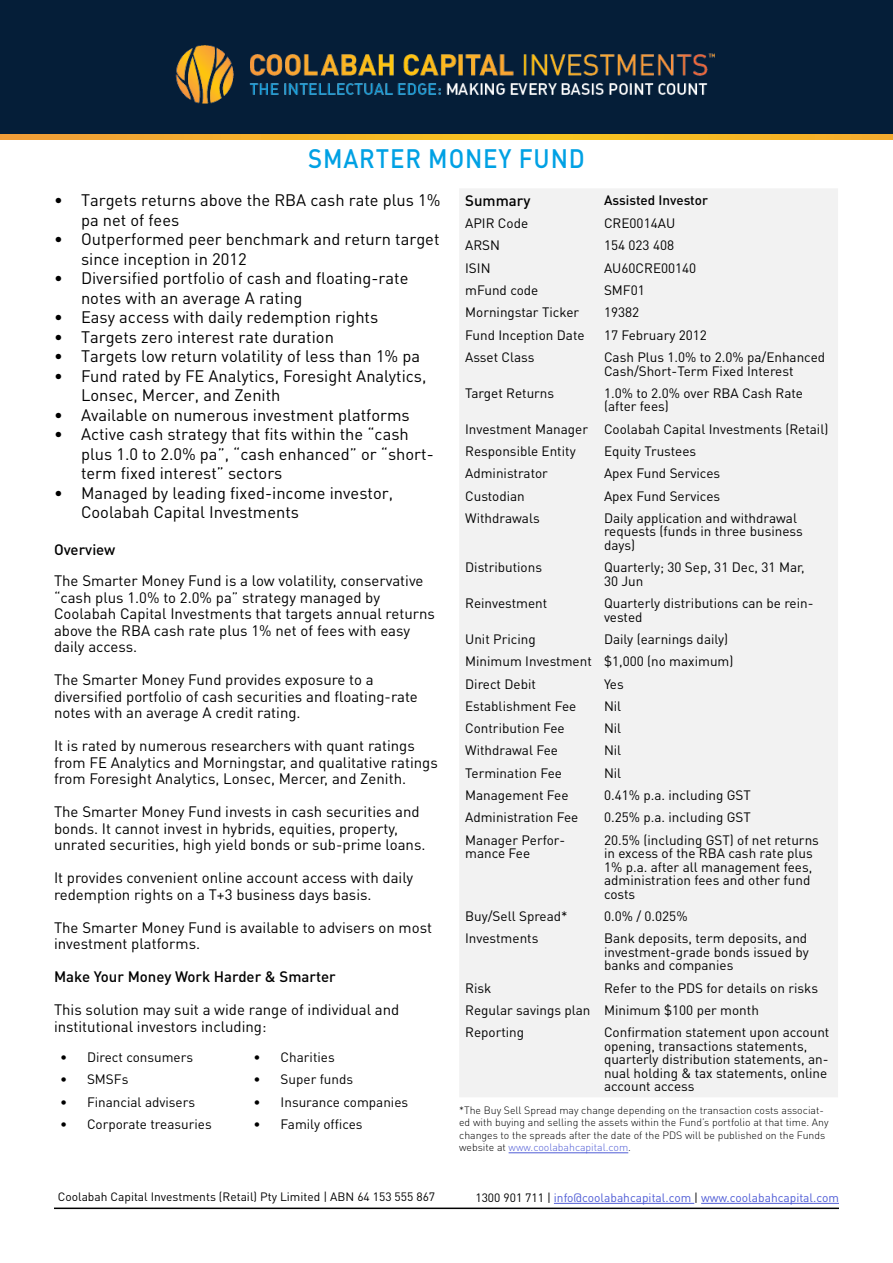
<style>
.page{position:relative;width:893px;height:1263px;background:#fff}
.page>*{position:absolute;margin:0;border:0;box-sizing:border-box;transform-origin:0 0}
.t1{font:500 26.4px "DIN Pro";letter-spacing:.035em;color:#00a1e4;scale:.91 1}
.t2{font:16.5px/19.5px "DIN Pro";color:#000}
.t3{font:15px/16.5px "DIN Pro";color:#000}
.t4{font:500 15px "DIN Pro";color:#000}
.t5{font:13.5px/13.5px "DIN Pro";color:#000}
.t6{font:500 13.5px "DIN Pro";color:#000}
.t7{font:12px "DIN Pro";color:#000}
.t8{font:12px "DIN Pro";color:#4f5cd6}
.t9{font:300 10.5px/12.6px "DIN Pro";color:#000}
.s1{color:#4f5cd6}
.s2{color:#000}
</style>
<div class="page">
<hr style="left:54px;top:1207px;width:785px;height:2px;background:#000">
<hr style="left:554px;top:1203px;width:140px;height:1px;background:#4f5cd6">
<hr style="left:701px;top:1203px;width:138px;height:1px;background:#4f5cd6">
<div style="left:0;top:0;width:893px;height:138px;background:#051e38"></div>
<img style="left:175px;top:46px;width:540px;height:58px">
<svg style="left:0;top:135px;width:893px;height:4px;background:#f5b428"></svg>
<div style="left:459px;top:189px;width:379px;height:908px;background:#f2f2f2"></div>
<hr style="left:509px;top:1152px;width:119px;height:1px;background:#4f5cd6">
<p class="t1" style="left:308px;top:141px;width:306px">SMARTER MONEY FUND</p>
<p class="t2" style="left:81px;top:190px;width:361px;text-indent:-27px">• Targets returns above the RBA cash rate plus 1% pa net of fees</p>
<p class="t2" style="left:81px;top:229px;width:360px;text-indent:-27px">• Outperformed peer benchmark and return target since inception in 2012</p>
<p class="t2" style="left:81px;top:268px;width:329px;text-indent:-27px">• Diversified portfolio of cash and floating-rate notes with an average A rating</p>
<p class="t2" style="left:54px;top:307px;width:326px">• Easy access with daily redemption rights</p>
<p class="t2" style="left:54px;top:326px;width:281px">• Targets zero interest rate duration</p>
<p class="t2" style="left:54px;top:346px;width:368px">• Targets low return volatility of less than 1% pa</p>
<p class="t2" style="left:81px;top:365px;width:347px;text-indent:-27px">• Fund rated by FE Analytics, Foresight Analytics,<br>Lonsec, Mercer, and Zenith</p>
<p class="t2" style="left:54px;top:404px;width:357px">• Available on numerous investment platforms</p>
<p class="t2" style="left:81px;top:424px;width:354px;text-indent:-27px">• Active cash strategy that fits within the “cash plus 1.0 to 2.0% pa”, “cash enhanced” or “short&shy;term fixed interest” sectors</p>
<p class="t2" style="left:81px;top:482px;width:314px;text-indent:-27px">• Managed by leading fixed-income investor,<br>Coolabah Capital Investments</p>
<p class="t4" style="left:54px;top:539px;width:63px">Overview</p>
<p class="t3" style="left:54px;top:572px;width:382px">The Smarter Money Fund is a low volatility, conservative “cash plus 1.0% to 2.0% pa” strategy managed by Coolabah Capital Investments that targets annual returns above the RBA cash rate plus 1% net of fees with easy daily access.</p>
<p class="t3" style="left:54px;top:671px;width:365px">The Smarter Money Fund provides exposure to a diversified portfolio of cash securities and floating-rate notes with an average A credit rating.</p>
<p class="t3" style="left:54px;top:737px;width:385px">It is rated by numerous researchers with quant ratings from FE Analytics and Morningstar, and qualitative ratings from Foresight Analytics, Lonsec, Mercer, and Zenith.</p>
<p class="t3" style="left:54px;top:803px;width:373px">The Smarter Money Fund invests in cash securities and bonds. It cannot invest in hybrids, equities, property, unrated securities, high yield bonds or sub-prime loans.</p>
<p class="t3" style="left:54px;top:869px;width:361px">It provides convenient online account access with daily redemption rights on a T+3 business days basis.</p>
<p class="t3" style="left:54px;top:919px;width:380px">The Smarter Money Fund is available to advisers on most investment platforms.</p>
<p class="t4" style="left:54px;top:967px;width:283px">Make Your Money Work Harder &amp; Smarter</p>
<p class="t3" style="left:54px;top:1001px;width:347px">This solution may suit a wide range of individual and institutional investors including:</p>
<p class="t4" style="left:465px;top:190px;width:67px">Summary</p>
<p class="t6" style="left:604px;top:191px;width:106px">Assisted Investor</p>
<p class="t5" style="left:465px;top:216px;width:65px">APIR Code</p>
<p class="t5" style="left:604px;top:216px;width:73px">CRE0014AU</p>
<p class="t5" style="left:465px;top:238px;width:36px">ARSN</p>
<p class="t5" style="left:604px;top:238px;width:72px">154 023 408</p>
<p class="t5" style="left:465px;top:261px;width:27px">ISIN</p>
<p class="t5" style="left:604px;top:261px;width:94px">AU60CRE00140</p>
<p class="t5" style="left:465px;top:283px;width:75px">mFund code</p>
<p class="t5" style="left:604px;top:283px;width:42px">SMF01</p>
<p class="t5" style="left:465px;top:305px;width:116px">Morningstar Ticker</p>
<p class="t5" style="left:604px;top:305px;width:37px">19382</p>
<p class="t5" style="left:465px;top:327px;width:121px">Fund Inception Date</p>
<p class="t5" style="left:604px;top:327px;width:104px">17 February 2012</p>
<p class="t5" style="left:465px;top:350px;width:71px">Asset Class</p>
<p class="t5" style="left:604px;top:350px;width:223px">Cash Plus 1.0% to 2.0% pa/Enhanced<br>Cash/Short-Term Fixed Interest</p>
<p class="t5" style="left:465px;top:386px;width:91px">Target Returns</p>
<p class="t5" style="left:604px;top:386px;width:201px">1.0% to 2.0% over RBA Cash Rate (after fees)</p>
<p class="t5" style="left:465px;top:421px;width:124px">Investment Manager</p>
<p class="t5" style="left:604px;top:421px;width:226px">Coolabah Capital Investments (Retail)</p>
<p class="t5" style="left:465px;top:444px;width:112px">Responsible Entity</p>
<p class="t5" style="left:604px;top:444px;width:94px">Equity Trustees</p>
<p class="t5" style="left:465px;top:466px;width:84px">Administrator</p>
<p class="t5" style="left:604px;top:466px;width:118px">Apex Fund Services</p>
<p class="t5" style="left:465px;top:488px;width:61px">Custodian</p>
<p class="t5" style="left:604px;top:488px;width:118px">Apex Fund Services</p>
<p class="t5" style="left:465px;top:511px;width:76px">Withdrawals</p>
<p class="t5" style="left:604px;top:511px;width:200px">Daily application and withdrawal requests (funds in three business days)</p>
<p class="t5" style="left:465px;top:560px;width:78px">Distributions</p>
<p class="t5" style="left:604px;top:560px;width:202px">Quarterly; 30 Sep, 31 Dec, 31 Mar,<br>30 Jun</p>
<p class="t5" style="left:465px;top:596px;width:84px">Reinvestment</p>
<p class="t5" style="left:604px;top:596px;width:211px">Quarterly distributions can be rein&shy;vested</p>
<p class="t5" style="left:465px;top:632px;width:72px">Unit Pricing</p>
<p class="t5" style="left:604px;top:632px;width:126px">Daily (earnings daily)</p>
<p class="t5" style="left:465px;top:654px;width:128px">Minimum Investment</p>
<p class="t5" style="left:604px;top:654px;width:131px">$1,000 (no maximum)</p>
<p class="t5" style="left:465px;top:676px;width:72px">Direct Debit</p>
<p class="t5" style="left:604px;top:676px;width:21px">Yes</p>
<p class="t5" style="left:465px;top:699px;width:113px">Establishment Fee</p>
<p class="t5" style="left:604px;top:699px;width:19px">Nil</p>
<p class="t5" style="left:465px;top:721px;width:101px">Contribution Fee</p>
<p class="t5" style="left:604px;top:721px;width:19px">Nil</p>
<p class="t5" style="left:465px;top:743px;width:94px">Withdrawal Fee</p>
<p class="t5" style="left:604px;top:743px;width:19px">Nil</p>
<p class="t5" style="left:465px;top:765px;width:98px">Termination Fee</p>
<p class="t5" style="left:604px;top:765px;width:19px">Nil</p>
<p class="t5" style="left:465px;top:788px;width:105px">Management Fee</p>
<p class="t5" style="left:604px;top:788px;width:148px">0.41% p.a. including GST</p>
<p class="t5" style="left:465px;top:810px;width:115px">Administration Fee</p>
<p class="t5" style="left:604px;top:810px;width:148px">0.25% p.a. including GST</p>
<p class="t5" style="left:465px;top:832px;width:102px">Manager Perfor&shy;mance Fee</p>
<p class="t5" style="left:604px;top:832px;width:216px">20.5% (including GST) of net returns in excess of the RBA cash rate plus<br>1% p.a. after all management fees, administration fees and other fund costs</p>
<p class="t5" style="left:465px;top:909px;width:104px">Buy/Sell Spread*</p>
<p class="t5" style="left:604px;top:909px;width:85px">0.0% / 0.025%</p>
<p class="t5" style="left:465px;top:931px;width:75px">Investments</p>
<p class="t5" style="left:604px;top:931px;width:206px;text-align:justify">Bank deposits, term deposits, and investment-grade bonds issued by banks and companies</p>
<p class="t5" style="left:465px;top:980px;width:28px">Risk</p>
<p class="t5" style="left:604px;top:980px;width:216px">Refer to the PDS for details on risks</p>
<p class="t5" style="left:465px;top:1003px;width:127px">Regular savings plan</p>
<p class="t5" style="left:604px;top:1003px;width:156px">Minimum $100 per month</p>
<p class="t5" style="left:465px;top:1025px;width:61px">Reporting</p>
<p class="t5" style="left:604px;top:1025px;width:227px">Confirmation statement upon account opening, transactions statements, quarterly distribution statements, an&shy;nual holding &amp; tax statements, online account access</p>
<p class="t5" style="left:60px;top:1050px;width:135px">• Direct consumers</p>
<p class="t5" style="left:254px;top:1050px;width:83px">• Charities</p>
<p class="t5" style="left:60px;top:1072px;width:70px">• SMSFs</p>
<p class="t5" style="left:254px;top:1072px;width:101px">• Super funds</p>
<p class="t5" style="left:60px;top:1094px;width:137px">• Financial advisers</p>
<p class="t5" style="left:254px;top:1094px;width:156px">• Insurance companies</p>
<p class="t5" style="left:60px;top:1116px;width:153px">• Corporate treasuries</p>
<p class="t5" style="left:254px;top:1116px;width:111px">• Family offices</p>
<p class="t9" style="left:459px;top:1103px;width:371px">*The Buy Sell Spread may change depending on the transaction costs associat&shy;ed with buying and selling the assets within the Fund’s portfolio at that time. Any changes to the spreads after the date of the PDS will be published on the Funds website at <span class="s1">www.coolabahcapital.com</span>.</p>
<p class="t7" style="left:58px;top:1188px;width:379px">Coolabah Capital Investments (Retail) Pty Limited | ABN 64 153 555 867</p>
<p class="t8" style="left:475px;top:1189px;width:365px"><span class="s2">1300 901 711 |</span> info@coolabahcapital.com <span class="s2">|</span> www.coolabahcapital.com</p>
</div>
